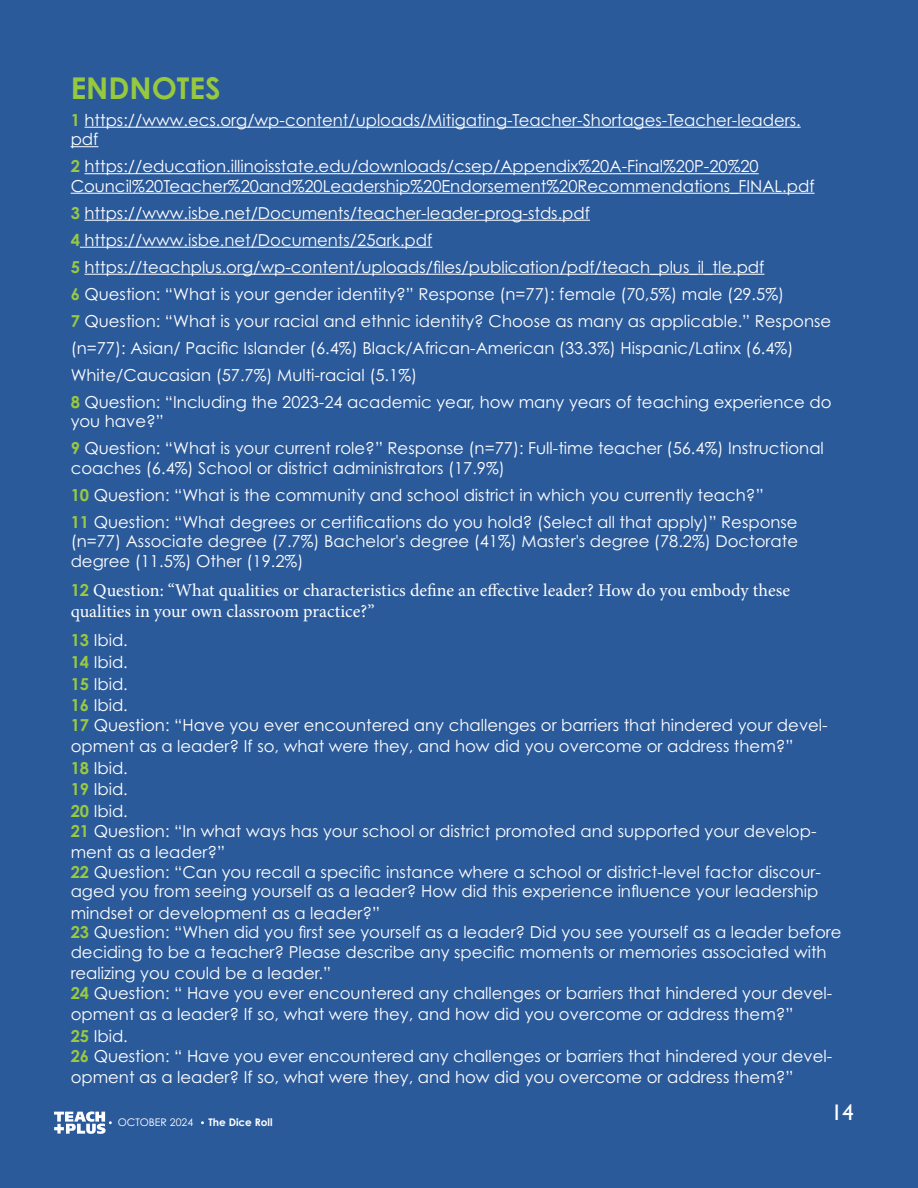
<style>
.page{position:relative;width:918px;height:1188px;background:#2b5a9b}
.page>*{position:absolute;margin:0;border:0;box-sizing:border-box;transform-origin:0 0}
.t1{font:700 30px "Century Gothic Pro";color:#97c93e}
.t2{font:22.5px "Gill Sans";color:#fff}
.t3{font:18px/21.6px "Minion Pro";color:#fff}
.t4{font:16.5px/27px "Century Gothic Pro";color:#fff}
.t5{font:10.5px "Century Gothic Pro";color:#fff}
.t6{font:700 10.5px "Century Gothic Pro";color:#fff}
.s1{font-weight:700;color:#98c93f}
.s2{font-family:"Century Gothic Pro";font-weight:700;font-size:16.5px;color:#98c93f}
</style>
<div class="page">
<hr style="left:84px;top:127px;width:717px;height:1px;background:#fff">
<svg style="left:71px;top:146px;width:27px;height:1px"></svg>
<hr style="left:84px;top:173px;width:675px;height:1px;background:#fff">
<hr style="left:71px;top:193px;width:744px;height:1px;background:#fff">
<hr style="left:84px;top:220px;width:506px;height:1px;background:#fff">
<hr style="left:80px;top:247px;width:352px;height:1px;background:#fff">
<hr style="left:85px;top:274px;width:679px;height:1px;background:#fff">
<svg style="left:54px;top:1111px;width:58px;height:23px"></svg>
<h1 class="t1" style="left:71px;top:69px;width:152px">ENDNOTES</h1>
<p class="t4" style="left:71px;top:110px;width:732px;line-height:19.5px"><span class="s1">1</span> https://www.ecs.org/wp-content/uploads/Mitigating-Teacher-Shortages-Teacher-leaders. pdf</p>
<p class="t4" style="left:71px;top:156px;width:745px;line-height:19.5px"><span class="s1">2</span> https://education.illinoisstate.edu/downloads/csep/Appendix%20A-Final%20P-20%20<br>Council%20Teacher%20and%20Leadership%20Endorsement%20Recommendations_FINAL.pdf</p>
<p class="t4" style="left:71px;top:199px;width:762px"><span class="s1">3</span> https://www.isbe.net/Documents/teacher-leader-prog-stds.pdf<br><span class="s1">4</span> https://www.isbe.net/Documents/25ark.pdf<br><span class="s1">5</span> https://teachplus.org/wp-content/uploads/files/publication/pdf/teach_plus_il_tle.pdf<br><span class="s1">6</span> Question: “What is your gender identity?” Response (n=77): female (70,5%) male (29.5%)<br><span class="s1">7</span> Question: “What is your racial and ethnic identity? Choose as many as applicable.” Response (n=77): Asian/ Pacific Islander (6.4%) Black/African-American (33.3%) Hispanic/Latinx (6.4%)<br>White/Caucasian (57.7%) Multi-racial (5.1%)<br><span class="s1">8</span> Question: “Including the 2023-24 academic year, how many years of teaching experience do</p>
<p class="t4" style="left:71px;top:407px;width:755px">you have?”<br><span class="s1">9</span> Question: “What is your current role?” Response (n=77): Full-time teacher (56.4%) Instructional</p>
<p class="t4" style="left:71px;top:454px;width:729px">coaches (6.4%) School or district administrators (17.9%)<br><span class="s1">10</span> Question: “What is the community and school district in which you currently teach?”<br><span class="s1">11</span> Question: “What degrees or certifications do you hold? (Select all that apply)” Response</p>
<p class="t4" style="left:71px;top:531px;width:729px;line-height:19.5px">(n=77) Associate degree (7.7%) Bachelor's degree (41%) Master's degree (78.2%) Doctorate degree (11.5%) Other (19.2%)</p>
<p class="t3" style="left:71px;top:579px;width:721px"><span class="s2">12</span> Question: “What qualities or characteristics define an effective leader? How do you embody these qualities in your own classroom practice?”</p>
<p class="t4" style="left:71px;top:629px;width:59px;line-height:21.6px;text-align:justify"><span class="s1">13</span> Ibid.<br><span class="s1">14</span> Ibid.<br><span class="s1">15</span> Ibid.<br><span class="s1">16</span> Ibid.</p>
<p class="t4" style="left:71px;top:714px;width:758px;line-height:21.6px"><span class="s1">17</span> Question: “Have you ever encountered any challenges or barriers that hindered your devel&shy;opment as a leader? If so, what were they, and how did you overcome or address them?”<br><span class="s1">18</span> Ibid.<br><span class="s1">19</span> Ibid.<br><span class="s1">20</span> Ibid.</p>
<p class="t4" style="left:71px;top:820px;width:747px;line-height:21.6px"><span class="s1">21</span> Question: “In what ways has your school or district promoted and supported your develop&shy;ment as a leader?”</p>
<p class="t4" style="left:71px;top:862px;width:752px;line-height:19.5px"><span class="s1">22</span> Question: “Can you recall a specific instance where a school or district-level factor discour&shy;aged you from seeing yourself as a leader? How did this experience influence your leadership</p>
<p class="t4" style="left:71px;top:903px;width:772px;line-height:19.5px">mindset or development as a leader?”<br><span class="s1">23</span> Question: “When did you first see yourself as a leader? Did you see yourself as a leader before deciding to be a teacher? Please describe any specific moments or memories associated with</p>
<p class="t4" style="left:71px;top:964px;width:763px;line-height:19.5px">realizing you could be a leader.”<br><span class="s1">24</span> Question: “ Have you ever encountered any challenges or barriers that hindered your devel-</p>
<p class="t4" style="left:71px;top:1004px;width:724px;line-height:21.6px">opment as a leader? If so, what were they, and how did you overcome or address them?”<br><span class="s1">25</span> Ibid.</p>
<p class="t4" style="left:71px;top:1045px;width:763px;line-height:21.6px"><span class="s1">26</span> Question: “ Have you ever encountered any challenges or barriers that hindered your devel&shy;opment as a leader? If so, what were they, and how did you overcome or address them?”</p>
<h2 class="t2" style="left:831px;top:1099px;width:24px">14</h2>
<p class="t5" style="left:118px;top:1116px;width:77px">OCTOBER 2024</p>
<p class="t6" style="left:208px;top:1116px;width:66px">The Dice Roll</p>
</div>
